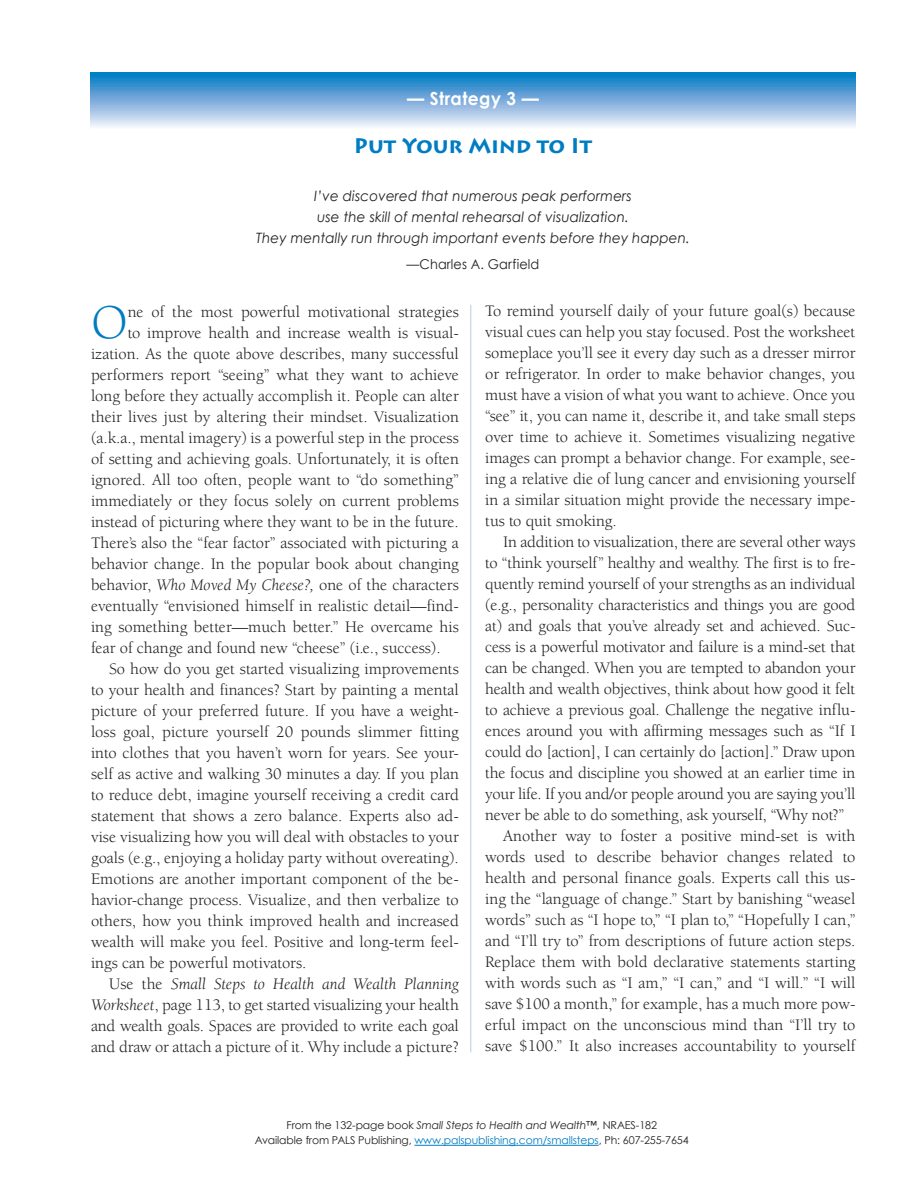
<style>
.page{position:relative;width:918px;height:1188px;background:#fff}
.page>*{position:absolute;margin:0;border:0;box-sizing:border-box;transform-origin:0 0}
.TX3{font:49.5px "Berkeley Pro";color:#007cc2}
.STRAtitle{font:700 21px "Lithos Pro";color:#007cc2}
.STRAnum{font:700 18px "Century Gothic";letter-spacing:.025em;color:#fff;scale:.95 1}
.TX2{font:16.5px/21px "Berkeley Pro";letter-spacing:.015em;color:#231f20;text-align:justify}
.TX3-2{font:16.5px "Berkeley Pro";letter-spacing:.015em;color:#231f20}
.QUOTE{font:italic 14.25px/21px "Century Gothic";letter-spacing:.01em;color:#231f20;text-align:center;scale:.95 1}
.QTsource{font:13.5px "Century Gothic";letter-spacing:.01em;color:#231f20;scale:.95 1}
.t1{font:10.8px/15px "Century Gothic";letter-spacing:-.01em;color:#231f20;text-align:center}
.s1{font-style:italic}
.s2{color:#007cc2}
</style>
<div class="page">
<hr style="left:414px;top:1145px;width:185px;height:1px;background:#007cc2">
<svg style="left:91px;top:72px;width:765px;height:55px"></svg>
<hr style="left:470px;top:305px;width:1px;height:747px;background:#b6cbe8">
<p class="STRAnum" style="left:407px;top:87px;width:140px">— Strategy 3 —</p>
<p class="STRAtitle" style="left:354px;top:133px;width:240px">Put Your Mind to It</p>
<p class="QUOTE" style="left:256px;top:185px;width:458px">I’ve discovered that numerous peak performers<br>use the skill of mental rehearsal of visualization.<br>They mentally run through important events before they happen.</p>
<p class="QTsource" style="left:407px;top:255px;width:141px">—Charles A. Garfield</p>
<p class="TX3" style="left:91px;top:295px;width:38px">O</p>
<p class="TX3-2" style="left:128px;top:302px;width:333px">ne of the most powerful motivational strategies</p>
<p class="TX3-2" style="left:128px;top:323px;width:333px">to improve health and increase wealth is visual-</p>
<p class="TX3-2" style="left:91px;top:344px;width:369px">ization. As the quote above describes, many successful</p>
<p class="TX3-2" style="left:91px;top:365px;width:369px">performers report “seeing” what they want to achieve</p>
<p class="TX3-2" style="left:91px;top:386px;width:369px">long before they actually accomplish it. People can alter</p>
<p class="TX3-2" style="left:91px;top:407px;width:369px">their lives just by altering their mindset. Visualization</p>
<p class="TX3-2" style="left:91px;top:428px;width:369px">(a.k.a., mental imagery) is a powerful step in the process</p>
<p class="TX3-2" style="left:91px;top:449px;width:369px">of setting and achieving goals. Unfortunately, it is often</p>
<p class="TX3-2" style="left:91px;top:470px;width:369px">ignored. All too often, people want to “do something”</p>
<p class="TX3-2" style="left:91px;top:491px;width:369px">immediately or they focus solely on current problems</p>
<p class="TX3-2" style="left:91px;top:512px;width:369px">instead of picturing where they want to be in the future.</p>
<p class="TX3-2" style="left:91px;top:533px;width:369px">There’s also the “fear factor” associated with picturing a</p>
<p class="TX3-2" style="left:91px;top:554px;width:369px">behavior change. In the popular book about changing</p>
<p class="TX3-2" style="left:91px;top:575px;width:369px">behavior, <span class="s1">Who Moved My Cheese?,</span> one of the characters</p>
<p class="TX3-2" style="left:91px;top:596px;width:369px">eventually “envisioned himself in realistic detail—find-</p>
<p class="TX3-2" style="left:91px;top:617px;width:369px">ing something better—much better.” He overcame his</p>
<p class="TX3-2" style="left:91px;top:638px;width:351px">fear of change and found new “cheese” (i.e., success).</p>
<p class="TX2" style="left:91px;top:658px;width:369px;text-indent:18px">So how do you get started visualizing improvements to your health and finances? Start by painting a mental picture of your preferred future. If you have a weight&shy;loss goal, picture yourself 20 pounds slimmer fitting into clothes that you haven’t worn for years. See your&shy;self as active and walking 30 minutes a day. If you plan to reduce debt, imagine yourself receiving a credit card statement that shows a zero balance. Experts also ad&shy;vise visualizing how you will deal with obstacles to your goals (e.g., enjoying a holiday party without overeating).<br>Emotions are another important component of the be&shy;havior-change process. Visualize, and then verbalize to others, how you think improved health and increased wealth will make you feel. Positive and long-term feel&shy;ings can be powerful motivators.</p>
<p class="TX2" style="left:91px;top:973px;width:369px;text-indent:18px">Use the <span class="s1">Small Steps to Health and Wealth Planning Worksheet</span>, page 113, to get started visualizing your health and wealth goals. Spaces are provided to write each goal and draw or attach a picture of it. Why include a picture?</p>
<p class="TX2" style="left:485px;top:301px;width:373px">To remind yourself daily of your future goal(s) because visual cues can help you stay focused. Post the worksheet someplace you’ll see it every day such as a dresser mirror or refrigerator. In order to make behavior changes, you must have a vision of what you want to achieve. Once you “see” it, you can name it, describe it, and take small steps over time to achieve it. Sometimes visualizing negative images can prompt a behavior change. For example, see&shy;ing a relative die of lung cancer and envisioning yourself in a similar situation might provide the necessary impe&shy;tus to quit smoking.</p>
<p class="TX2" style="left:485px;top:532px;width:372px;text-indent:18px">In addition to visualization, there are several other ways to “think yourself” healthy and wealthy. The first is to fre&shy;quently remind yourself of your strengths as an individual (e.g., personality characteristics and things you are good at) and goals that you’ve already set and achieved. Suc&shy;cess is a powerful motivator and failure is a mind-set that can be changed. When you are tempted to abandon your health and wealth objectives, think about how good it felt to achieve a previous goal. Challenge the negative influ&shy;ences around you with affirming messages such as “If I could do [action], I can certainly do [action].” Draw upon the focus and discipline you showed at an earlier time in your life. If you and/or people around you are saying you’ll never be able to do something, ask yourself, “Why not?”</p>
<p class="TX2" style="left:485px;top:826px;width:373px;text-indent:18px">Another way to foster a positive mind-set is with words used to describe behavior changes related to health and personal finance goals. Experts call this us&shy;ing the “language of change.” Start by banishing “weasel words” such as “I hope to,” “I plan to,” “Hopefully I can,” and “I’ll try to” from descriptions of future action steps.<br>Replace them with bold declarative statements starting with words such as “I am,” “I can,” and “I will.” “I will save $100 a month,” for example, has a much more pow&shy;erful impact on the unconscious mind than “I’ll try to save $100.” It also increases accountability to yourself</p>
<p class="t1" style="left:255px;top:1118px;width:435px">From the 132-page book <span class="s1">Small Steps to Health and Wealth</span>™, NRAES-182<br>Available from PALS Publishing, <span class="s2">www.palspublishing.com/smallsteps</span>, Ph: 607-255-7654</p>
</div>
